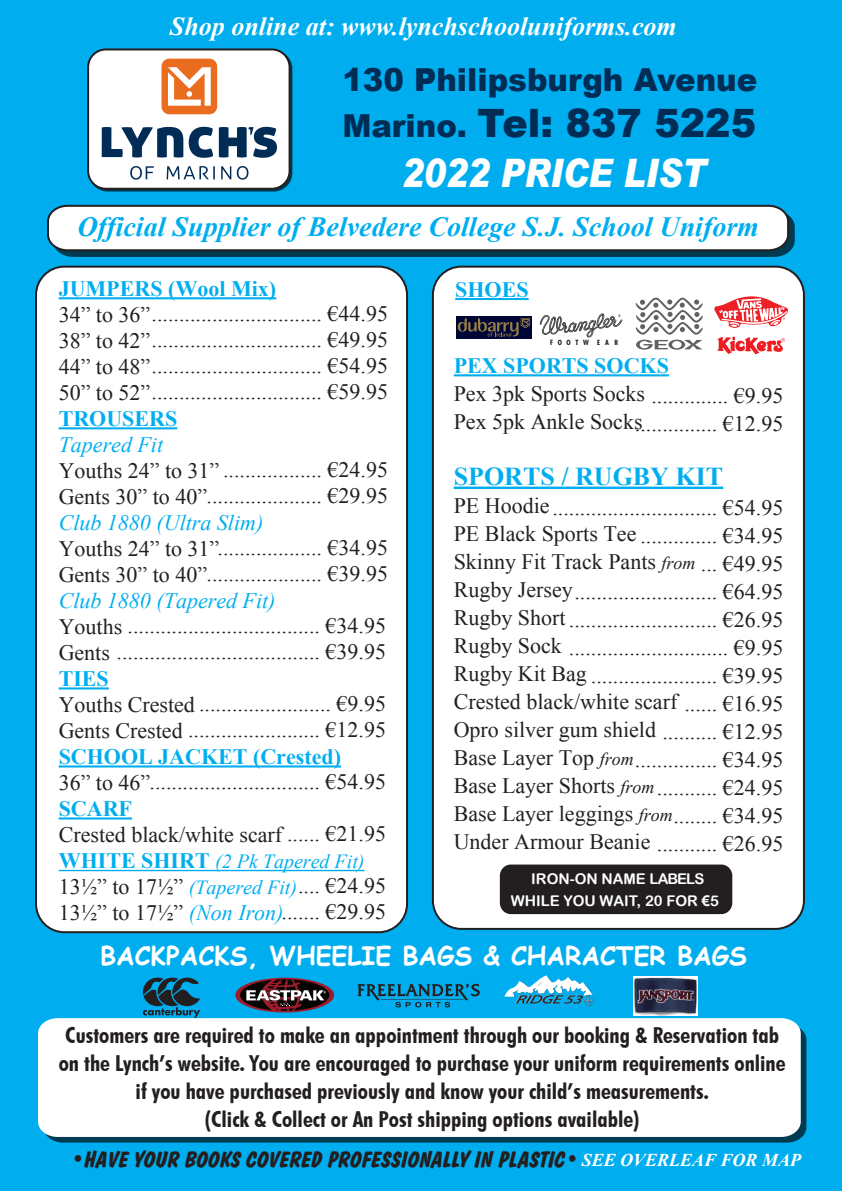
<style>
.page{position:relative;width:842px;height:1191px;background:#00aeef}
.page>*{position:absolute;margin:0;border:0;box-sizing:border-box;transform-origin:0 0}
.t1{font:900 39.2px "Arial";color:#002c55}
.t2{font:italic 900 39.2px "Arial";color:#fff;scale:.84 1}
.t3{font:900 31.6px "Arial";color:#002c55}
.t4{font:italic 700 27.8px "Times New Roman";color:#00aeef}
.t5{font:italic 700 26px "Times New Roman";color:#fff}
.t6{font:700 25.8px "Times New Roman";color:#00aeef}
.t7{font:700 25.6px "Comic Sans MS";color:#fff}
.t8{font:700 22.4px "Dom Diagonal BT";color:#231f20}
.t9{font:22px/27.8px "Times New Roman";color:#231f20}
.t10{font:700 condensed 22px/28px "Futura BT";color:#231f20;text-align:center;scale:1.04 1}
.t11{font:700 22px "Times New Roman";color:#00aeef}
.t12{font:italic 22px "Times New Roman";color:#00aeef}
.t13{font:italic 20px "Times New Roman";color:#00aeef}
.t14{font:14.8px/22.2px "Arial Rounded MT Bold";color:#fff;text-align:center}
.t15{font:700 condensed 7px "Futura Std";letter-spacing:.64em;color:#211e1e;scale:1.06 1}
.s1{font-size:31.6px}
.s2{font-weight:700;font-style:normal;font-size:22px}
.s3{font-style:italic;color:#00aeef}
.s4{font-style:italic;font-size:20px;color:#00aeef}
.s5{font-style:italic;font-size:18px}
.s6{font-family:"Arial";font-weight:700}
.s7{font-family:"Times New Roman";font-style:italic;font-size:18px;color:#fff}
</style>
<div class="page">
<svg style="left:46px;top:204px;width:749px;height:53px"></svg>
<div style="left:44px;top:1024px;width:762px;height:118px;background:#003b51"></div>
<svg style="left:38px;top:1018px;width:763px;height:119px"></svg>
<div style="left:88px;top:49px;width:202px;height:140px;background:#fff;border-radius:18px"></div>
<div style="left:87px;top:48px;width:204px;height:142px;border:2px solid #231f20;border-radius:18px"></div>
<div style="left:162px;top:59px;width:55px;height:55px;background:#ea6d1f;border-radius:8px"></div>
<svg style="left:168px;top:67px;width:43px;height:39px"></svg>
<svg style="left:130px;top:166px;width:24px;height:14px"></svg>
<svg style="left:167px;top:166px;width:48px;height:13px"></svg>
<svg style="left:221px;top:166px;width:10px;height:13px"></svg>
<svg style="left:237px;top:166px;width:11px;height:14px"></svg>
<svg style="left:102px;top:127px;width:81px;height:30px"></svg>
<svg style="left:189px;top:127px;width:24px;height:31px"></svg>
<svg style="left:219px;top:127px;width:58px;height:31px"></svg>
<svg style="left:143px;top:977px;width:57px;height:40px;background:#126180"></svg>
<svg style="left:357px;top:983px;width:123px;height:24px;background:#0987b6"></svg>
<img style="left:502px;top:974px;width:93px;height:35px">
<svg style="left:516px;top:995px;width:67px;height:8px"></svg>
<svg style="left:235px;top:977px;width:99px;height:35px;background:#4e5365"></svg>
<div style="left:36px;top:267px;width:371px;height:665px;background:#fff;border-radius:28px"></div>
<div style="left:35px;top:266px;width:373px;height:667px;border:2px solid #231f20;border-radius:28px"></div>
<div style="left:433px;top:267px;width:371px;height:662px;background:#fff;border-radius:28px"></div>
<div style="left:432px;top:266px;width:373px;height:664px;border:2px solid #231f20;border-radius:28px"></div>
<hr style="left:455px;top:298px;width:74px;height:2px;background:#00aeef">
<svg style="left:540px;top:313px;width:82px;height:24px"></svg>
<svg style="left:717px;top:336px;width:68px;height:19px"></svg>
<div style="left:456px;top:316px;width:76px;height:22px;background:#000737"></div>
<svg style="left:458px;top:318px;width:72px;height:19px"></svg>
<svg style="left:636px;top:297px;width:67px;height:53px"></svg>
<svg style="left:714px;top:296px;width:74px;height:32px"></svg>
<hr style="left:59px;top:297px;width:217px;height:2px;background:#00aeef">
<hr style="left:59px;top:427px;width:118px;height:2px;background:#00aeef">
<hr style="left:59px;top:687px;width:50px;height:2px;background:#00aeef">
<hr style="left:59px;top:765px;width:282px;height:2px;background:#00aeef">
<hr style="left:59px;top:817px;width:73px;height:2px;background:#00aeef">
<hr style="left:59px;top:869px;width:156px;height:2px;background:#00aeef">
<hr style="left:215px;top:869px;width:150px;height:2px;background:#00aeef">
<hr style="left:454px;top:374px;width:215px;height:2px;background:#00aeef">
<hr style="left:454px;top:486px;width:269px;height:3px;background:#00aeef">
<img style="left:633px;top:976px;width:65px;height:39px">
<div style="left:500px;top:864px;width:232px;height:50px;background:#231f20;border-radius:11px"></div>
<p class="t5" style="left:170px;top:8px;width:508px">Shop online at: www.lynchschooluniforms.com</p>
<h2 class="t3" style="left:342px;top:57px;width:416px">130 Philipsburgh Avenue</h2>
<h1 class="t1" style="left:342px;top:94px;width:415px"><span class="s1">Marino.</span> Tel: 837 5225</h1>
<h1 class="t2" style="left:402px;top:149px;width:364px">2022 PRICE LIST</h1>
<p class="t4" style="left:77px;top:208px;width:683px">Official Supplier of Belvedere College S.J. School Uniform</p>
<p class="t11" style="left:59px;top:273px;width:219px">JUMPERS (Wool Mix)</p>
<p class="t9" style="left:59px;top:300px;width:331px;line-height:26px;text-align:justify">34” to 36”............................... €44.95<br>38” to 42”............................... €49.95<br>44” to 48”............................... €54.95<br>50” to 52”............................... €59.95</p>
<p class="t11" style="left:59px;top:403px;width:120px">TROUSERS</p>
<p class="t12" style="left:59px;top:429px;width:106px">Tapered Fit</p>
<p class="t9" style="left:59px;top:456px;width:331px;line-height:26px">Youths 24” to 31” .................. €24.95<br>Gents 30” to 40”..................... €29.95</p>
<p class="t12" style="left:59px;top:507px;width:206px">Club 1880 (Ultra Slim)</p>
<p class="t9" style="left:59px;top:534px;width:331px;line-height:26px">Youths 24” to 31”................... €34.95<br>Gents 30” to 40”..................... €39.95</p>
<p class="t12" style="left:59px;top:585px;width:218px">Club 1880 (Tapered Fit)</p>
<p class="t9" style="left:59px;top:612px;width:329px;line-height:26px">Youths ................................... €34.95<br>Gents ..................................... €39.95</p>
<p class="t11" style="left:59px;top:663px;width:52px">TIES</p>
<p class="t9" style="left:59px;top:690px;width:329px;line-height:26px">Youths Crested ........................ €9.95<br>Gents Crested ........................ €12.95</p>
<p class="t11" style="left:59px;top:741px;width:284px">SCHOOL JACKET (Crested)</p>
<p class="t9" style="left:59px;top:767px;width:329px">36” to 46”............................... €54.95</p>
<p class="t11" style="left:59px;top:793px;width:75px">SCARF</p>
<p class="t9" style="left:59px;top:820px;width:329px">Crested black/white scarf ...... €21.95</p>
<p class="t13" style="left:59px;top:847px;width:307px"><span class="s2">WHITE SHIRT</span> (2 Pk Tapered Fit)</p>
<p class="t9" style="left:59px;top:897px;width:329px">13½” to 17½” <span class="s3">(Non Iron)</span>....... €29.95</p>
<p class="t9" style="left:59px;top:872px;width:329px">13½” to 17½” <span class="s4">(Tapered Fit)</span>.... €24.95</p>
<p class="t11" style="left:455px;top:274px;width:75px">SHOES</p>
<p class="t15" style="left:550px;top:338px;width:66px">FOOTW EAR</p>
<p class="t11" style="left:454px;top:350px;width:217px">PEX SPORTS SOCKS</p>
<p class="t9" style="left:454px;top:382px;width:331px;line-height:26.2px">Pex 3pk Sports Socks .............. €9.95<br>Pex 5pk Ankle Socks</p>
<p class="t6" style="left:454px;top:458px;width:271px">SPORTS / RUGBY KIT</p>
<p class="t9" style="left:454px;top:493px;width:331px;line-height:27.2px;text-align:justify">PE Hoodie.............................. €54.95<br>PE Black Sports Tee .............. €34.95<br>Skinny Fit Track Pants <span class="s5">from</span> ... €49.95</p>
<p class="t9" style="left:454px;top:577px;width:331px;text-align:justify">Rugby Jersey.......................... €64.95<br>Rugby Short........................... €26.95<br>Rugby Sock ............................. €9.95<br>Rugby Kit Bag ....................... €39.95<br>Crested black/white scarf ...... €16.95<br>Opro silver gum shield .......... €12.95<br>Base Layer Top <span class="s5">from</span>............... €34.95<br>Base Layer Shorts <span class="s5">from</span>........... €24.95<br>Base Layer leggings <span class="s5">from</span>........ €34.95</p>
<p class="t9" style="left:454px;top:828px;width:331px">Under Armour Beanie ........... €26.95</p>
<p class="t9" style="left:635px;top:409px;width:150px">............... €12.95</p>
<p class="t14" style="left:511px;top:867px;width:209px">IRON-ON NAME LABELS<br>WHILE YOU WAIT, 20 FOR <span class="s6">€</span>5</p>
<p class="t7" style="left:100px;top:937px;width:648px">BACKPACKS, WHEELIE BAGS &amp; CHARACTER BAGS</p>
<p class="t10" style="left:59px;top:1021px;width:700px">Customers are required to make an appointment through our booking &amp; Reservation tab on the Lynch’s website. You are encouraged to purchase your uniform requirements online if you have purchased previously and know your child’s measurements.<br>(Click &amp; Collect or An Post shipping options available)</p>
<p class="t8" style="left:71px;top:1145px;width:731px">•HAVE YOUR BOOKS COVERED PROFESSIONALLY IN PLASTIC• <span class="s7">SEE OVERLEAF FOR MAP</span></p>
</div>
